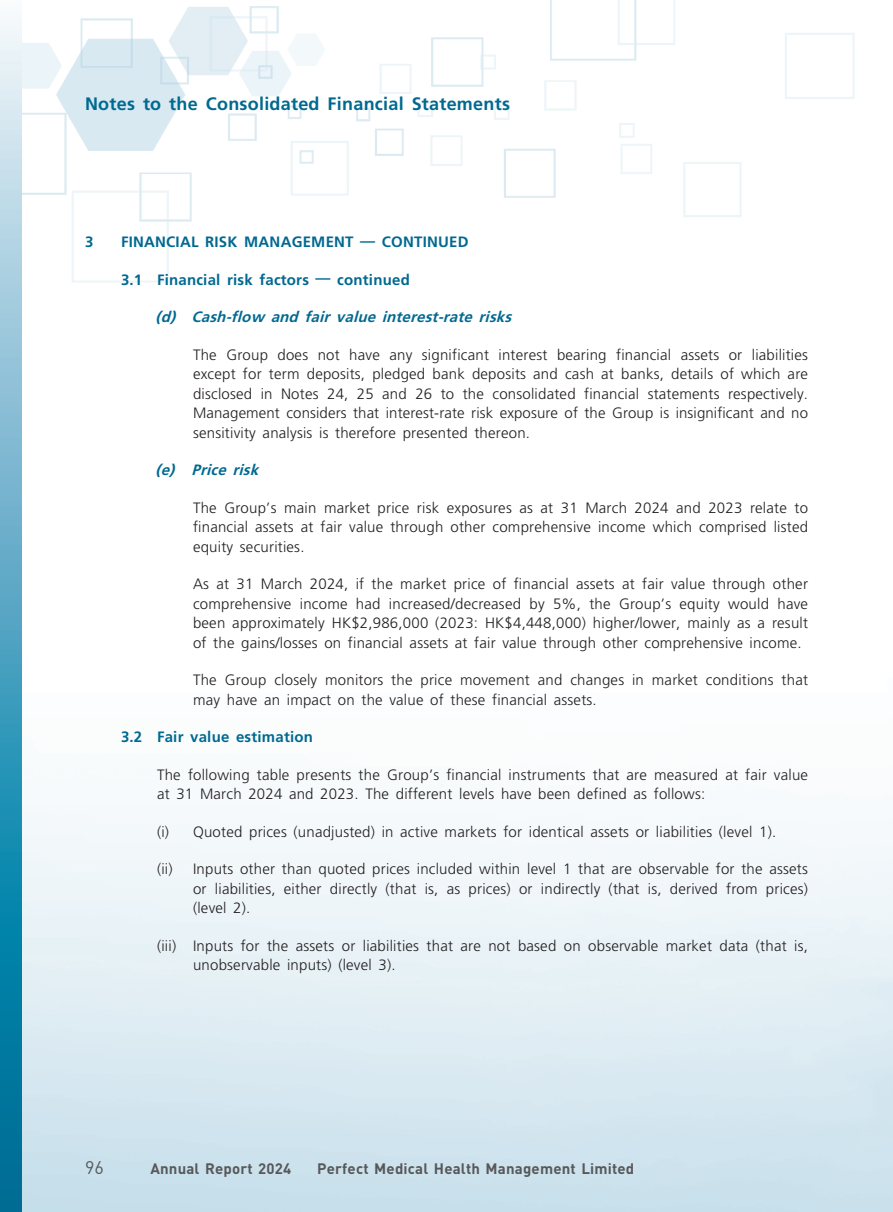
<style>
.page{position:relative;width:893px;height:1212px;background:#fff}
.page>*{position:absolute;margin:0;border:0;box-sizing:border-box;transform-origin:0 0}
.t1{font:700 18px "Frutiger LT Std";letter-spacing:.015em;color:#006991}
.t2{font:18px "DIN";color:#57585a}
._01_Body_Text{font:300 15px/19.5px "Frutiger LT Std";letter-spacing:.015em;color:#231f20;text-align:justify}
._04___H2{font:700 15px "Frutiger LT Std";letter-spacing:.015em;color:#006991}
._05_____H3{font:italic 700 15px "Frutiger LT Std";color:#006991}
.t3{font:700 15px "DIN Pro";letter-spacing:.01em;color:#57585a}
._03_H1{font:700 15px "Frutiger LT Std";letter-spacing:.015em;color:#006991}
</style>
<div class="page">
<img style="left:21px;top:0;width:872px;height:1212px">
<svg style="left:0;top:21px;width:21px;height:1191px;background:#5ba9c4"></svg>
<p class="t1" style="left:85px;top:93px;width:426px">Notes to the Consolidated Financial Statements</p>
<p class="_03_H1" style="left:85px;top:233px;width:10px">3</p>
<p class="_03_H1" style="left:121px;top:233px;width:349px">FINANCIAL RISK MANAGEMENT — CONTINUED</p>
<p class="_04___H2" style="left:121px;top:271px;width:290px">3.1 Financial risk factors — continued</p>
<p class="_05_____H3" style="left:155px;top:308px;width:362px">(d) Cash-flow and fair value interest-rate risks</p>
<p class="_01_Body_Text" style="left:193px;top:345px;width:616px">The Group does not have any significant interest bearing financial assets or liabilities except for term deposits, pledged bank deposits and cash at banks, details of which are disclosed in Notes 24, 25 and 26 to the consolidated financial statements respectively.<br>Management considers that interest-rate risk exposure of the Group is insignificant and no sensitivity analysis is therefore presented thereon.</p>
<p class="_05_____H3" style="left:155px;top:461px;width:109px">(e) Price risk</p>
<p class="_01_Body_Text" style="left:193px;top:498px;width:616px">The Group’s main market price risk exposures as at 31 March 2024 and 2023 relate to financial assets at fair value through other comprehensive income which comprised listed equity securities.</p>
<p class="_01_Body_Text" style="left:193px;top:575px;width:616px">As at 31 March 2024, if the market price of financial assets at fair value through other comprehensive income had increased/decreased by 5%, the Group’s equity would have been approximately HK$2,986,000 (2023: HK$4,448,000) higher/lower, mainly as a result of the gains/losses on financial assets at fair value through other comprehensive income.</p>
<p class="_01_Body_Text" style="left:193px;top:671px;width:616px">The Group closely monitors the price movement and changes in market conditions that may have an impact on the value of these financial assets.</p>
<p class="_04___H2" style="left:121px;top:728px;width:193px">3.2 Fair value estimation</p>
<p class="_01_Body_Text" style="left:157px;top:765px;width:653px">The following table presents the Group’s financial instruments that are measured at fair value at 31 March 2024 and 2023. The different levels have been defined as follows:</p>
<p class="_01_Body_Text" style="left:157px;top:822px;width:621px">(i) Quoted prices (unadjusted) in active markets for identical assets or liabilities (level 1).</p>
<p class="_01_Body_Text" style="left:157px;top:860px;width:17px">(ii)</p>
<p class="_01_Body_Text" style="left:193px;top:860px;width:616px">Inputs other than quoted prices included within level 1 that are observable for the assets or liabilities, either directly (that is, as prices) or indirectly (that is, derived from prices) (level 2).</p>
<p class="_01_Body_Text" style="left:193px;top:936px;width:616px;text-indent:-36px">(iii) Inputs for the assets or liabilities that are not based on observable market data (that is, unobservable inputs) (level 3).</p>
<p class="t2" style="left:85px;top:1156px;width:20px">96</p>
<p class="t3" style="left:150px;top:1158px;width:143px">Annual Report 2024</p>
<p class="t3" style="left:317px;top:1158px;width:319px">Perfect Medical Health Management Limited</p>
</div>
